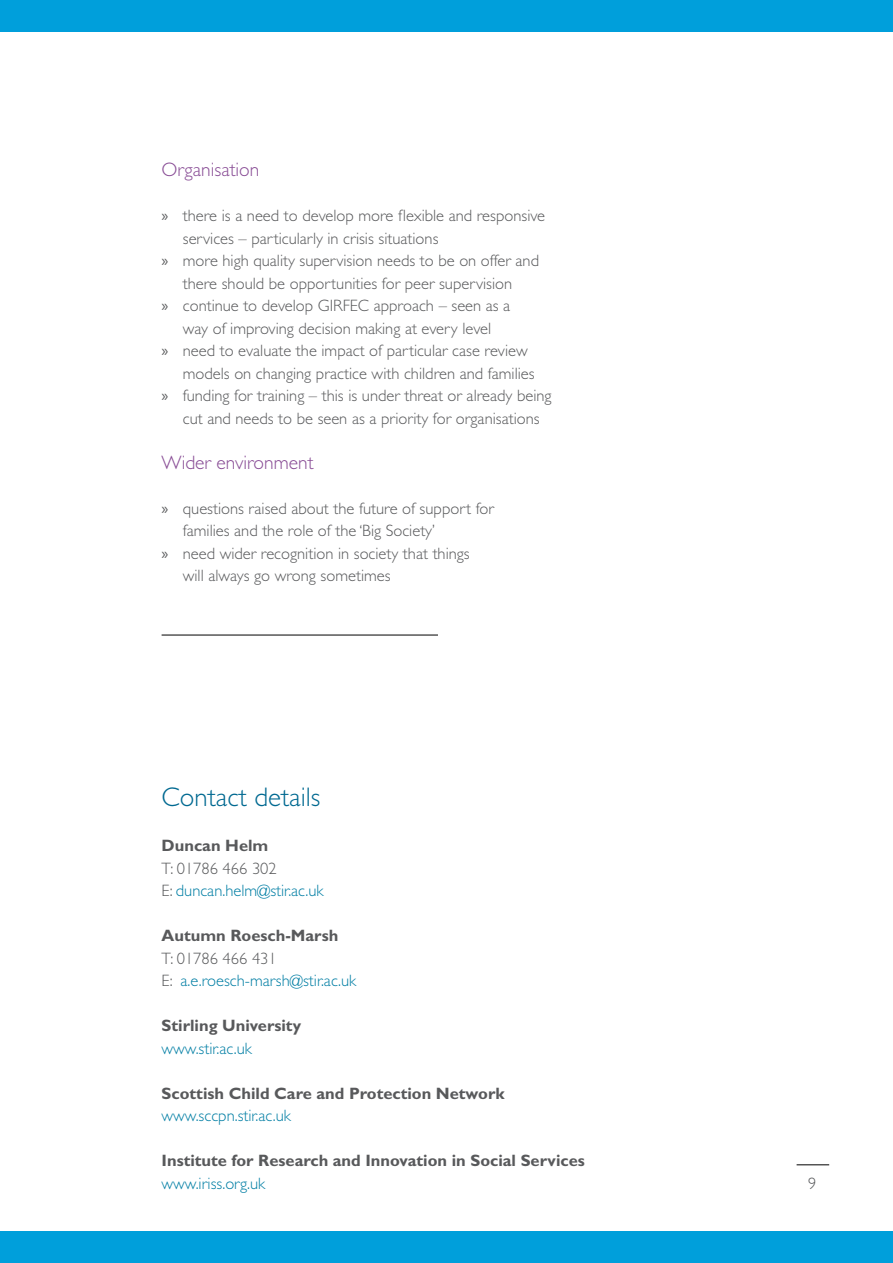
<style>
.page{position:relative;width:893px;height:1263px;background:#fff}
.page>*{position:absolute;margin:0;border:0;box-sizing:border-box;transform-origin:0 0}
.t1{font:300 27px "Gill Sans Std";color:#006991}
.t2{font:300 19.5px "Gill Sans Std";color:#884c95}
.t3{font:300 16.5px/22.5px "Gill Sans Std";color:#58595b}
.t4{font:700 16.5px "Gill Sans Std";color:#58595b}
.t5{font:300 16.5px "Gill Sans Std";color:#007ea4}
.s1{font-family:"Myriad Pro";font-weight:400}
.s2{color:#58595b}
</style>
<div class="page">
<div style="left:0;top:0;width:893px;height:32px;background:#009fdb"></div>
<div style="left:0;top:1231px;width:893px;height:32px;background:#009fdb"></div>
<hr style="left:797px;top:1164px;width:32px;height:1px;background:#000">
<hr style="left:162px;top:635px;width:276px;height:1px;background:#000">
<p class="t2" style="left:162px;top:159px;width:99px">Organisation</p>
<p class="t3" style="left:183px;top:205px;width:364px;text-indent:-21px"><span class="s1">»</span> there is a need to develop more flexible and responsive services – particularly in crisis situations</p>
<p class="t3" style="left:162px;top:250px;width:379px;text-align:center"><span class="s1">»</span> more high quality supervision needs to be on offer and there should be opportunities for peer supervision</p>
<p class="t3" style="left:162px;top:295px;width:350px;text-align:center"><span class="s1">»</span> continue to develop GIRFEC approach – seen as a way of improving decision making at every level</p>
<p class="t3" style="left:183px;top:340px;width:353px;text-indent:-21px"><span class="s1">»</span> need to evaluate the impact of particular case review models on changing practice with children and families</p>
<p class="t3" style="left:162px;top:385px;width:392px;text-align:center"><span class="s1">»</span> funding for training – this is under threat or already being cut and needs to be seen as a priority for organisations</p>
<p class="t2" style="left:162px;top:451px;width:154px">Wider environment</p>
<p class="t3" style="left:183px;top:497px;width:313px;text-indent:-21px"><span class="s1">»</span> questions raised about the future of support for families and the role of the ‘Big Society’</p>
<p class="t3" style="left:183px;top:542px;width:288px;text-indent:-21px"><span class="s1">»</span> need wider recognition in society that things will always go wrong sometimes</p>
<h2 class="t1" style="left:162px;top:782px;width:160px">Contact details</h2>
<h4 class="t4" style="left:162px;top:836px;width:108px">Duncan Helm</h4>
<p class="t3" style="left:162px;top:857px;width:117px">T: 01786 466 302</p>
<p class="t5" style="left:162px;top:881px;width:164px"><span class="s2">E:</span> duncan.helm@stir.ac.uk</p>
<h4 class="t4" style="left:162px;top:926px;width:178px">Autumn Roesch-Marsh</h4>
<p class="t3" style="left:162px;top:947px;width:117px">T: 01786 466 431</p>
<p class="t5" style="left:162px;top:971px;width:196px"><span class="s2">E:</span> a.e.roesch-marsh@stir.ac.uk</p>
<h4 class="t4" style="left:162px;top:1016px;width:141px">Stirling University</h4>
<p class="t5" style="left:162px;top:1039px;width:92px">www.stir.ac.uk</p>
<h4 class="t4" style="left:162px;top:1083px;width:344px">Scottish Child Care and Protection Network</h4>
<p class="t5" style="left:162px;top:1107px;width:131px">www.sccpn.stir.ac.uk</p>
<h4 class="t4" style="left:162px;top:1151px;width:425px">Institute for Research and Innovation in Social Services</h4>
<p class="t5" style="left:162px;top:1174px;width:105px">www.iriss.org.uk</p>
<p class="t3" style="left:808px;top:1172px;width:10px">9</p>
</div>
